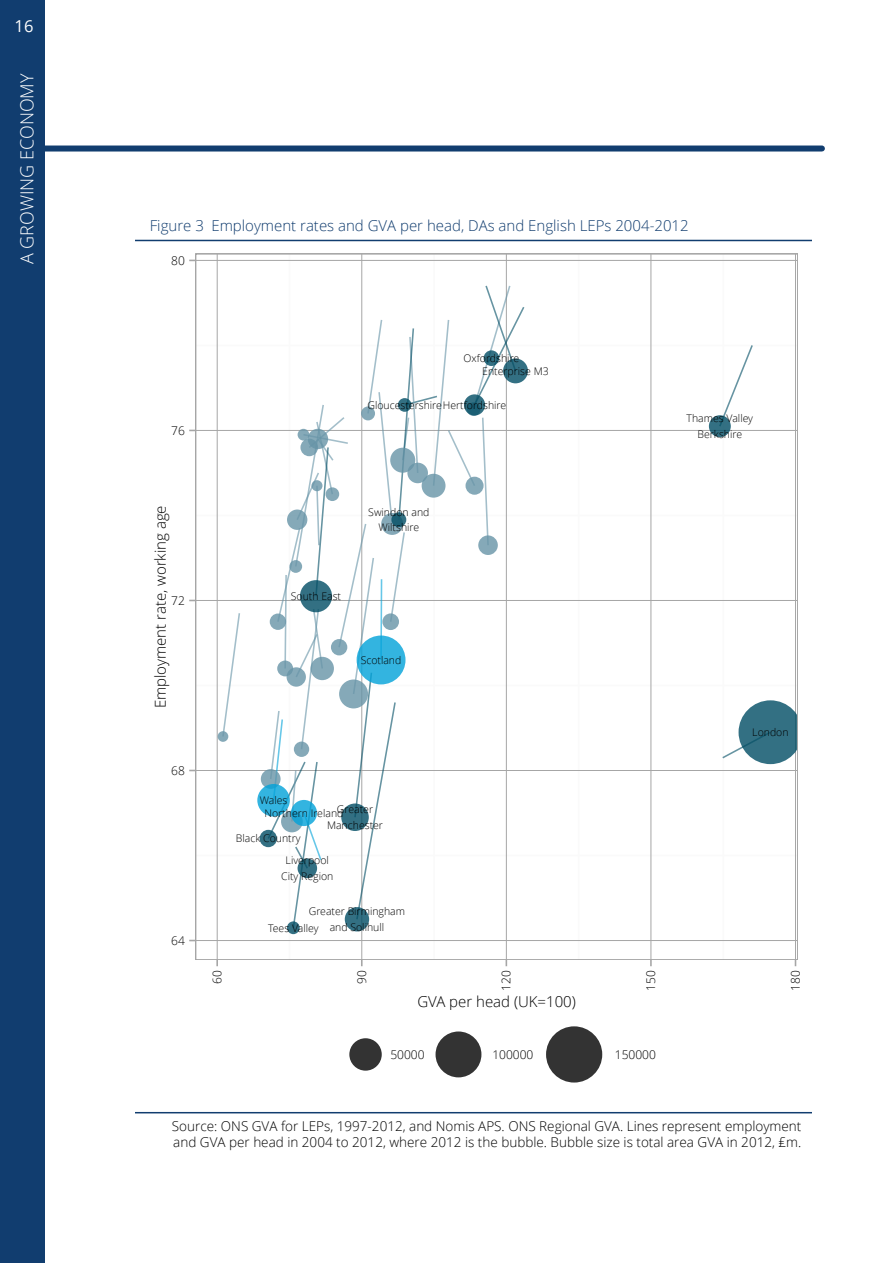
<style>
.page{position:relative;width:893px;height:1263px;background:#fff}
.page>*{position:absolute;margin:0;border:0;box-sizing:border-box;transform-origin:0 0}
.t1{font:300 18px "Open Sans";color:#fff}
.t2{font:16.5px "Open Sans";color:#fff}
.t3{font:300 15px "Open Sans";color:#113d6f}
.t4{font:300 15px "Open Sans";color:#000}
.Source{font:300 13.5px/16.2px "Open Sans";color:#000}
.t5{font:300 12px "Open Sans";color:#000}
.t6{font:300 10.5px/15.3px "Open Sans";color:#000;text-align:center}
</style>
<div class="page">
<div style="left:39px;top:146px;width:783px;height:6px;background:#113d6f"></div>
<div style="left:0;top:0;width:44px;height:1263px;background:#113d6f"></div>
<hr style="left:196px;top:855px;width:602px;height:1px;background:#fafafa">
<hr style="left:196px;top:685px;width:602px;height:1px;background:#fafafa">
<hr style="left:196px;top:515px;width:602px;height:1px;background:#fafafa">
<hr style="left:196px;top:345px;width:602px;height:1px;background:#fafafa">
<hr style="left:289px;top:254px;width:1px;height:706px;background:#fafafa">
<hr style="left:433px;top:254px;width:2px;height:706px;background:#fafafa">
<hr style="left:578px;top:254px;width:1px;height:706px;background:#fafafa">
<hr style="left:722px;top:254px;width:2px;height:706px;background:#fafafa">
<hr style="left:196px;top:940px;width:602px;height:1px;background:#a6a6a6">
<hr style="left:196px;top:770px;width:602px;height:1px;background:#a6a6a6">
<hr style="left:196px;top:600px;width:602px;height:1px;background:#a6a6a6">
<hr style="left:196px;top:430px;width:602px;height:1px;background:#a6a6a6">
<hr style="left:196px;top:260px;width:602px;height:1px;background:#a6a6a6">
<hr style="left:217px;top:254px;width:1px;height:706px;background:#a6a6a6">
<hr style="left:361px;top:254px;width:1px;height:706px;background:#a6a6a6">
<hr style="left:506px;top:254px;width:1px;height:706px;background:#a6a6a6">
<hr style="left:650px;top:254px;width:1px;height:706px;background:#a6a6a6">
<svg style="left:223px;top:613px;width:17px;height:125px"></svg>
<svg style="left:723px;top:345px;width:30px;height:78px"></svg>
<svg style="left:266px;top:284px;width:260px;height:645px"></svg>
<div style="left:260px;top:830px;width:17px;height:17px;background:#014d64;border-radius:50%;opacity:.8"></div>
<div style="left:467px;top:402px;width:13px;height:14px;background:#6794a7;border-radius:50%;opacity:.8"></div>
<div style="left:465px;top:477px;width:19px;height:18px;background:#6794a7;border-radius:50%;opacity:.8"></div>
<div style="left:390px;top:448px;width:25px;height:25px;background:#6794a7;border-radius:50%;opacity:.8"></div>
<div style="left:218px;top:731px;width:10px;height:11px;background:#85a9b8;border-radius:50%"></div>
<div style="left:382px;top:613px;width:17px;height:17px;background:#6794a7;border-radius:50%;opacity:.8"></div>
<div style="left:311px;top:480px;width:11px;height:11px;background:#6794a7;border-radius:50%;opacity:.8"></div>
<div style="left:311px;top:657px;width:23px;height:23px;background:#85a9b8;border-radius:50%"></div>
<div style="left:326px;top:487px;width:13px;height:14px;background:#6794a7;border-radius:50%;opacity:.8"></div>
<div style="left:503px;top:358px;width:25px;height:25px;background:#014d64;border-radius:50%;opacity:.8"></div>
<div style="left:398px;top:398px;width:13px;height:14px;background:#014d64;border-radius:50%;opacity:.8"></div>
<div style="left:345px;top:907px;width:24px;height:24px;background:#014d64;border-radius:50%;opacity:.8"></div>
<div style="left:407px;top:463px;width:21px;height:20px;background:#6794a7;border-radius:50%;opacity:.8"></div>
<div style="left:277px;top:660px;width:16px;height:16px;background:#6794a7;border-radius:50%;opacity:.8"></div>
<div style="left:341px;top:803px;width:28px;height:28px;background:#014d64;border-radius:50%;opacity:.8"></div>
<div style="left:287px;top:509px;width:20px;height:21px;background:#6794a7;border-radius:50%;opacity:.8"></div>
<div style="left:464px;top:394px;width:21px;height:21px;background:#014d64;border-radius:50%;opacity:.8"></div>
<div style="left:294px;top:741px;width:15px;height:16px;background:#6794a7;border-radius:50%;opacity:.8"></div>
<div style="left:287px;top:667px;width:19px;height:20px;background:#6794a7;border-radius:50%;opacity:.8"></div>
<div style="left:339px;top:679px;width:29px;height:29px;background:#6794a7;border-radius:50%;opacity:.8"></div>
<div style="left:331px;top:639px;width:16px;height:16px;background:#6794a7;border-radius:50%;opacity:.8"></div>
<div style="left:298px;top:858px;width:19px;height:20px;background:#014d64;border-radius:50%;opacity:.8"></div>
<svg style="left:722px;top:700px;width:73px;height:64px"></svg>
<div style="left:308px;top:429px;width:20px;height:20px;background:#6794a7;border-radius:50%;opacity:.8"></div>
<div style="left:281px;top:811px;width:22px;height:21px;background:#6794a7;border-radius:50%;opacity:.8"></div>
<div style="left:361px;top:406px;width:14px;height:14px;background:#6794a7;border-radius:50%;opacity:.8"></div>
<div style="left:484px;top:350px;width:15px;height:16px;background:#014d64;border-radius:50%;opacity:.8"></div>
<div style="left:261px;top:769px;width:20px;height:20px;background:#6794a7;border-radius:50%;opacity:.8"></div>
<div style="left:381px;top:513px;width:22px;height:22px;background:#6794a7;border-radius:50%;opacity:.8"></div>
<div style="left:300px;top:580px;width:32px;height:32px;background:#014d64;border-radius:50%;opacity:.8"></div>
<div style="left:422px;top:474px;width:23px;height:24px;background:#6794a7;border-radius:50%;opacity:.8"></div>
<div style="left:270px;top:613px;width:16px;height:17px;background:#6794a7;border-radius:50%;opacity:.8"></div>
<div style="left:391px;top:512px;width:15px;height:15px;background:#014d64;border-radius:50%;opacity:.8"></div>
<div style="left:287px;top:921px;width:13px;height:13px;background:#014d64;border-radius:50%;opacity:.8"></div>
<div style="left:709px;top:415px;width:22px;height:22px;background:#014d64;border-radius:50%;opacity:.8"></div>
<div style="left:289px;top:560px;width:13px;height:13px;background:#6794a7;border-radius:50%;opacity:.8"></div>
<div style="left:478px;top:535px;width:20px;height:20px;background:#6794a7;border-radius:50%;opacity:.8"></div>
<div style="left:298px;top:429px;width:11px;height:12px;background:#6794a7;border-radius:50%;opacity:.8"></div>
<div style="left:300px;top:439px;width:18px;height:17px;background:#6794a7;border-radius:50%;opacity:.8"></div>
<div style="left:357px;top:635px;width:48px;height:49px;background:#01a2d9;border-radius:50%;opacity:.8"></div>
<div style="left:257px;top:784px;width:33px;height:32px;background:#01a2d9;border-radius:50%;opacity:.8"></div>
<div style="left:291px;top:800px;width:26px;height:26px;background:#01a2d9;border-radius:50%;opacity:.8"></div>
<svg style="left:216px;top:960px;width:2px;height:6px"></svg>
<svg style="left:361px;top:960px;width:2px;height:6px"></svg>
<svg style="left:650px;top:960px;width:2px;height:6px"></svg>
<div style="left:349px;top:1038px;width:33px;height:33px;background:#333;border-radius:50%"></div>
<div style="left:436px;top:1031px;width:45px;height:46px;background:#333;border-radius:50%"></div>
<div style="left:546px;top:1026px;width:56px;height:56px;background:#333;border-radius:50%"></div>
<hr style="left:135px;top:1112px;width:677px;height:1px;background:#113d6f">
<hr style="left:135px;top:240px;width:677px;height:1px;background:#113d6f">
<h2 class="t2" style="left:15px;top:15px;width:20px">16</h2>
<h1 class="t1" style="left:15px;top:264px;width:192px;rotate:-90deg">A GROWING ECONOMY</h1>
<p class="t3" style="left:150px;top:215px;width:540px">Figure 3 Employment rates and GVA per head, DAs and English LEPs 2004-2012</p>
<p class="t5" style="left:171px;top:252px;width:15px">80</p>
<p class="t5" style="left:171px;top:422px;width:15px">76</p>
<h3 class="t4" style="left:150px;top:708px;width:205px;rotate:-90deg">Employment rate, working age</h3>
<p class="t5" style="left:171px;top:592px;width:15px">72</p>
<p class="t5" style="left:171px;top:762px;width:15px">68</p>
<p class="t5" style="left:171px;top:932px;width:15px">64</p>
<p class="t6" style="left:463px;top:350px;width:57px">Oxfordshire</p>
<p class="t6" style="left:482px;top:363px;width:68px">Enterprise M3</p>
<p class="t6" style="left:367px;top:397px;width:140px">GloucestershireHertfordshire</p>
<p class="t6" style="left:368px;top:504px;width:63px">Swindon and<br>Wiltshire</p>
<p class="t6" style="left:291px;top:588px;width:52px">South East</p>
<p class="t6" style="left:361px;top:652px;width:42px">Scotland</p>
<p class="t6" style="left:264px;top:793px;width:80px;line-height:12.8px;text-align:left;text-indent:-5px">Wales<br>Northern Ireland</p>
<p class="t6" style="left:327px;top:802px;width:58px">Greater<br>Manchester</p>
<p class="t6" style="left:281px;top:853px;width:54px">Liverpool<br>City Region</p>
<p class="t6" style="left:236px;top:830px;width:66px">Black Country</p>
<p class="t6" style="left:309px;top:904px;width:98px">Greater Birmingham and Solihull</p>
<p class="t6" style="left:268px;top:920px;width:52px">Tees Valley</p>
<p class="t6" style="left:687px;top:411px;width:68px">Thames Valley<br>Berkshire</p>
<p class="t6" style="left:752px;top:724px;width:38px">London</p>
<p class="t5" style="left:209px;top:984px;width:15px;rotate:-90deg">60</p>
<p class="t5" style="left:353px;top:984px;width:15px;rotate:-90deg">90</p>
<p class="t5" style="left:498px;top:991px;width:22px;rotate:-90deg">120</p>
<p class="t5" style="left:643px;top:991px;width:22px;rotate:-90deg">150</p>
<p class="t5" style="left:787px;top:991px;width:22px;rotate:-90deg">180</p>
<h3 class="t4" style="left:417px;top:991px;width:160px">GVA per head (UK=100)</h3>
<p class="t5" style="left:390px;top:1046px;width:36px">50000</p>
<p class="t5" style="left:492px;top:1046px;width:43px">100000</p>
<p class="t5" style="left:615px;top:1046px;width:43px">150000</p>
<p class="Source" style="left:172px;top:1117px;width:631px">Source: ONS GVA for LEPs, 1997-2012, and Nomis APS. ONS Regional GVA. Lines represent employment and GVA per head in 2004 to 2012, where 2012 is the bubble. Bubble size is total area GVA in 2012, ₤m.</p>
</div>
